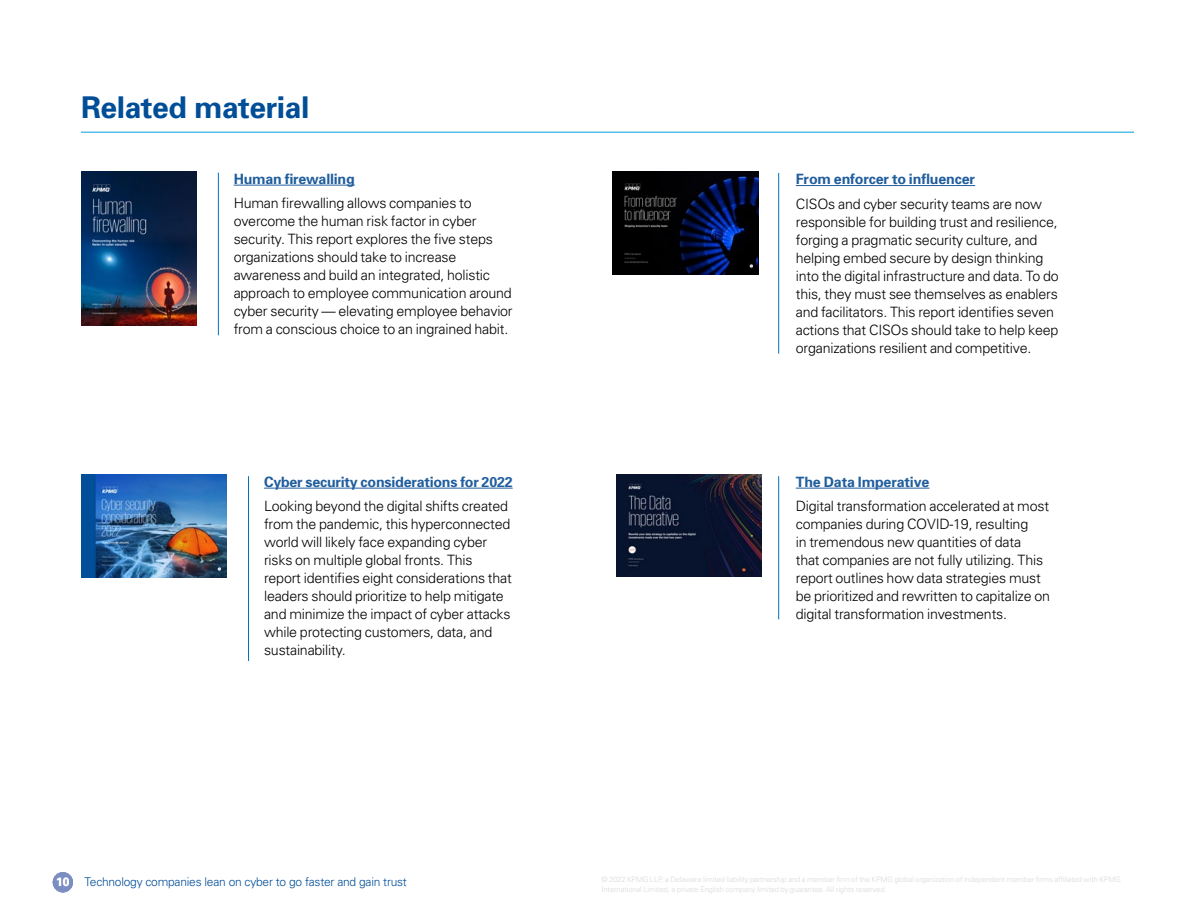
<style>
.page{position:relative;width:1188px;height:918px;background:#fff}
.page>*{position:absolute;margin:0;border:0;box-sizing:border-box;transform-origin:0 0}
.t1{font:700 30px "Univers";letter-spacing:-.015em;color:#004e98}
.t2{font:300 14.25px/18px "Univers";letter-spacing:-.015em;color:#000}
.t3{font:700 14.25px "Univers";letter-spacing:-.015em;color:#215e9e}
.t4{font:300 12px "Univers";letter-spacing:-.02em;color:#004e98}
.t5{font:700 12px "Univers";color:#fff}
</style>
<div class="page">
<hr style="left:778px;top:173px;width:1px;height:181px;background:#0072bc">
<hr style="left:218px;top:173px;width:1px;height:162px;background:#0072bc">
<hr style="left:778px;top:476px;width:1px;height:143px;background:#0072bc">
<hr style="left:248px;top:476px;width:1px;height:185px;background:#0072bc">
<hr style="left:796px;top:185px;width:179px;height:1px;background:#215e9e">
<hr style="left:796px;top:488px;width:133px;height:1px;background:#215e9e">
<hr style="left:234px;top:185px;width:121px;height:1px;background:#215e9e">
<hr style="left:264px;top:488px;width:249px;height:1px;background:#215e9e">
<img style="left:81px;top:171px;width:116px;height:155px">
<img style="left:81px;top:475px;width:145px;height:102px">
<img style="left:612px;top:171px;width:147px;height:104px">
<img style="left:617px;top:475px;width:145px;height:102px">
<hr style="left:81px;top:132px;width:1053px;height:1px;background:#009cdc">
<div style="left:53px;top:872px;width:20px;height:20px;background:#7b8ec1;border-radius:50%"></div>
<h1 class="t1" style="left:81px;top:90px;width:230px">Related material</h1>
<p class="t3" style="left:234px;top:170px;width:123px">Human firewalling</p>
<p class="t2" style="left:234px;top:194px;width:281px">Human firewalling allows companies to overcome the human risk factor in cyber security. This report explores the five steps organizations should take to increase awareness and build an integrated, holistic approach to employee communication around cyber security — elevating employee behavior from a conscious choice to an ingrained habit.</p>
<p class="t3" style="left:264px;top:473px;width:250px">Cyber security considerations for 2022</p>
<p class="t2" style="left:264px;top:497px;width:249px">Looking beyond the digital shifts created from the pandemic, this hyperconnected world will likely face expanding cyber risks on multiple global fronts. This report identifies eight considerations that leaders should prioritize to help mitigate and minimize the impact of cyber attacks while protecting customers, data, and sustainability.</p>
<p class="t5" style="left:56px;top:875px;width:15px">10</p>
<p class="t4" style="left:85px;top:875px;width:324px">Technology companies lean on cyber to go faster and gain trust</p>
<p class="t3" style="left:796px;top:170px;width:181px">From enforcer to influencer</p>
<p class="t2" style="left:796px;top:195px;width:264px">CISOs and cyber security teams are now responsible for building trust and resilience, forging a pragmatic security culture, and helping embed secure by design thinking into the digital infrastructure and data. To do this, they must see themselves as enablers and facilitators. This report identifies seven actions that CISOs should take to help keep organizations resilient and competitive.</p>
<p class="t3" style="left:796px;top:473px;width:135px">The Data Imperative</p>
<p class="t2" style="left:796px;top:497px;width:256px">Digital transformation accelerated at most companies during COVID-19, resulting<br>in tremendous new quantities of data<br>that companies are not fully utilizing. This report outlines how data strategies must be prioritized and rewritten to capitalize on digital transformation investments.</p>
</div>
